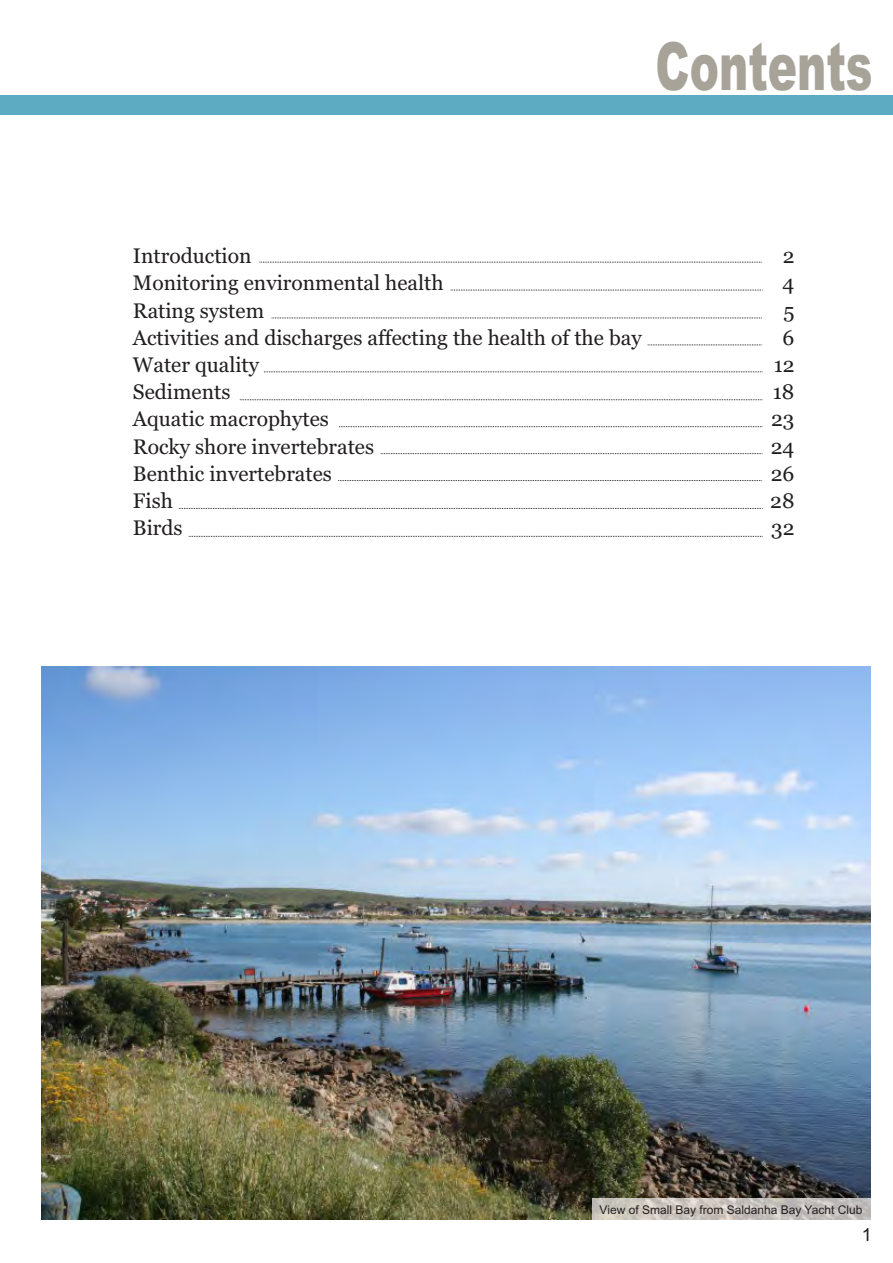
<style>
.page{position:relative;width:893px;height:1263px;background:#fff}
.page>*{position:absolute;margin:0;border:0;box-sizing:border-box;transform-origin:0 0}
.t1{font:900 66.6px "Arial";color:#a8a399;scale:.66 1}
.t2{font:21px/27.2px "Georgia";color:#231f20}
.t3{font:18px "Arial";color:#231f20}
.t4{font:12px "Arial";color:#231f20}
</style>
<div class="page">
<img style="left:41px;top:667px;width:830px;height:553px">
<svg style="left:260px;top:262px;width:502px;height:1px"></svg>
<svg style="left:451px;top:290px;width:311px;height:1px"></svg>
<svg style="left:272px;top:318px;width:490px;height:1px"></svg>
<svg style="left:648px;top:344px;width:114px;height:1px"></svg>
<svg style="left:264px;top:371px;width:498px;height:1px"></svg>
<svg style="left:240px;top:399px;width:522px;height:1px"></svg>
<svg style="left:339px;top:426px;width:423px;height:1px"></svg>
<svg style="left:381px;top:453px;width:381px;height:1px"></svg>
<svg style="left:338px;top:480px;width:424px;height:1px"></svg>
<svg style="left:179px;top:508px;width:583px;height:1px"></svg>
<svg style="left:189px;top:536px;width:573px;height:1px"></svg>
<img style="left:592px;top:1198px;width:279px;height:22px">
<div style="left:0;top:95px;width:893px;height:20px;background:#5cabc2"></div>
<h1 class="t1" style="left:656px;top:42px;width:331px">Contents</h1>
<p class="t2" style="left:133px;top:244px;width:510px">Introduction<br>Monitoring environmental health<br>Rating system<br>Activities and discharges affecting the health of the bay<br>Water quality<br>Sediments<br>Aquatic macrophytes<br>Rocky shore invertebrates<br>Benthic invertebrates<br>Fish<br>Birds</p>
<p class="t2" style="left:770px;top:244px;width:26px;text-align:right">2<br>4<br>5<br>6<br>12<br>18<br>23<br>24<br>26<br>28<br>32</p>
<p class="t4" style="left:599px;top:1205px;width:264px">View of Small Bay from Saldanha Bay Yacht Club</p>
<p class="t3" style="left:862px;top:1228px;width:12px">1</p>
</div>
